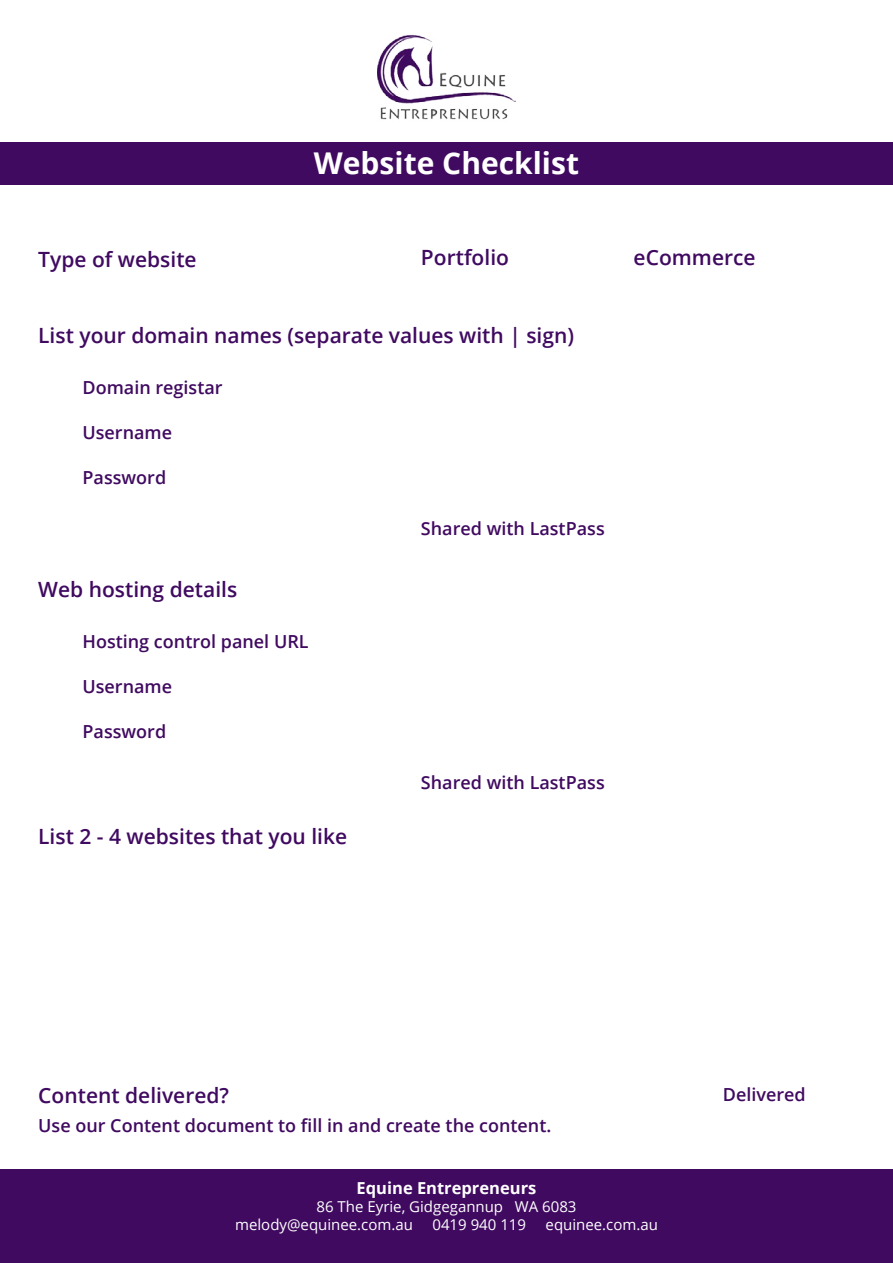
<style>
.page{position:relative;width:893px;height:1263px;background:#fff}
.page>*{position:absolute;margin:0;border:0;box-sizing:border-box;transform-origin:0 0}
.t1{font:700 30px "Open Sans";color:#fff}
.t2{font:600 21px "Open Sans";color:#400a60}
.t3{font:600 18px "Open Sans";color:#400a60}
.t4{font:700 16.5px "Open Sans";color:#fff}
.t5{font:15px/18px "Open Sans";color:#fff}
</style>
<div class="page">
<div style="left:0;top:142px;width:893px;height:43px;background:#400a60"></div>
<div style="left:0;top:1169px;width:893px;height:94px;background:#400a60"></div>
<img style="left:377px;top:35px;width:139px;height:85px">
<p class="t2" style="left:38px;top:244px;width:160px">Type of website</p>
<h1 class="t1" style="left:314px;top:142px;width:267px">Website Checklist</h1>
<p class="t2" style="left:421px;top:243px;width:90px">Portfolio</p>
<p class="t2" style="left:634px;top:243px;width:124px">eCommerce</p>
<p class="t2" style="left:38px;top:320px;width:537px">List your domain names (separate values with | sign)</p>
<p class="t3" style="left:82px;top:374px;width:142px">Domain registar</p>
<p class="t3" style="left:82px;top:420px;width:91px">Username</p>
<p class="t3" style="left:82px;top:465px;width:85px">Password</p>
<p class="t2" style="left:38px;top:574px;width:201px">Web hosting details</p>
<p class="t3" style="left:82px;top:628px;width:228px">Hosting control panel URL</p>
<p class="t3" style="left:82px;top:674px;width:91px">Username</p>
<p class="t3" style="left:82px;top:719px;width:85px">Password</p>
<p class="t2" style="left:38px;top:821px;width:310px">List 2 - 4 websites that you like</p>
<p class="t3" style="left:421px;top:515px;width:185px">Shared with LastPass</p>
<p class="t3" style="left:421px;top:770px;width:185px">Shared with LastPass</p>
<p class="t2" style="left:38px;top:1081px;width:192px">Content delivered?</p>
<p class="t3" style="left:38px;top:1112px;width:515px">Use our Content document to fill in and create the content.</p>
<p class="t4" style="left:357px;top:1176px;width:181px">Equine Entrepreneurs</p>
<p class="t5" style="left:235px;top:1197px;width:343px;text-indent:81px">86 The Eyrie, Gidgegannup WA 6083 melody@equinee.com.au</p>
<p class="t5" style="left:432px;top:1215px;width:95px">0419 940 119</p>
<p class="t5" style="left:546px;top:1215px;width:114px">equinee.com.au</p>
<p class="t3" style="left:723px;top:1082px;width:84px">Delivered</p>
</div>
